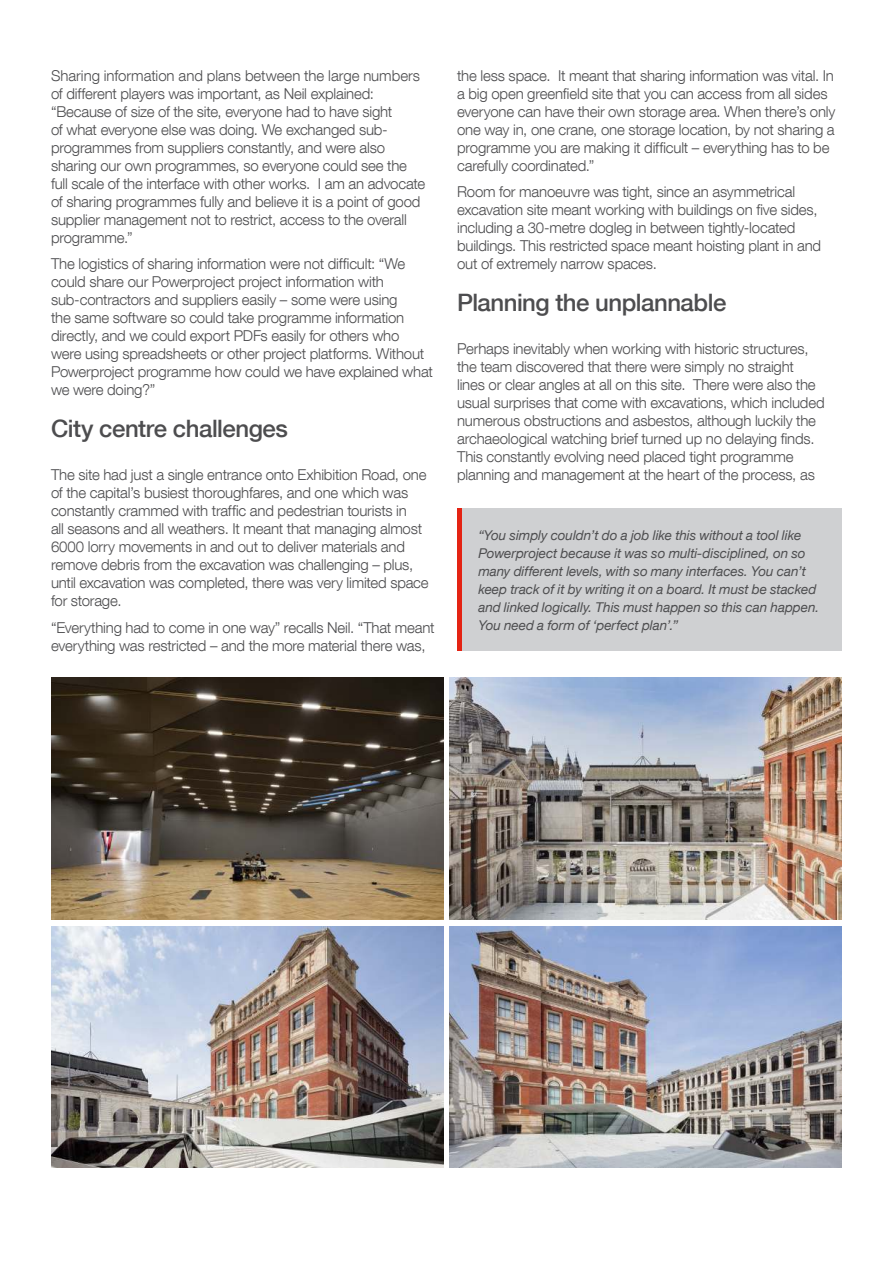
<style>
.page{position:relative;width:893px;height:1263px;background:#fff}
.page>*{position:absolute;margin:0;border:0;box-sizing:border-box;transform-origin:0 0}
.t1{font:500 24px "Helvetica Neue LT Com";letter-spacing:-.02em;color:#4d4d4f}
.t2{font:300 15px/18px "Helvetica Neue LT Com";letter-spacing:-.015em;color:#4d4d4f}
.t3{font:italic 13.5px/18px "Helvetica Neue LT Com";letter-spacing:-.005em;color:#4d4d4f}
</style>
<div class="page">
<img style="left:450px;top:926px;width:392px;height:241px">
<img style="left:51px;top:678px;width:392px;height:241px">
<img style="left:450px;top:678px;width:392px;height:241px">
<div style="left:457px;top:509px;width:385px;height:142px;background:#cfd0d2"></div>
<hr style="left:457px;top:509px;width:4px;height:142px;background:#e42313">
<img style="left:51px;top:926px;width:392px;height:241px">
<p class="t2" style="left:51px;top:68px;width:376px">Sharing information and plans between the large numbers of different players was important, as Neil explained: “Because of size of the site, everyone had to have sight<br>of what everyone else was doing. We exchanged sub&shy;programmes from suppliers constantly, and were also sharing our own programmes, so everyone could see the full scale of the interface with other works. I am an advocate of sharing programmes fully and believe it is a point of good supplier management not to restrict, access to the overall programme.”</p>
<p class="t2" style="left:51px;top:255px;width:383px">The logistics of sharing information were not difficult: “We could share our Powerproject project information with sub-contractors and suppliers easily – some were using<br>the same software so could take programme information directly, and we could export PDFs easily for others who were using spreadsheets or other project platforms. Without Powerproject programme how could we have explained what we were doing?”</p>
<h1 class="t1" style="left:51px;top:419px;width:238px">City centre challenges</h1>
<p class="t2" style="left:51px;top:467px;width:379px">The site had just a single entrance onto Exhibition Road, one of the capital’s busiest thoroughfares, and one which was constantly crammed with traffic and pedestrian tourists in<br>all seasons and all weathers. It meant that managing almost 6000 lorry movements in and out to deliver materials and remove debris from the excavation was challenging – plus, until excavation was completed, there was very limited space for storage.</p>
<p class="t2" style="left:51px;top:618px;width:385px">“Everything had to come in one way” recalls Neil. “That meant everything was restricted – and the more material there was,</p>
<p class="t2" style="left:457px;top:68px;width:380px">the less space. It meant that sharing information was vital. In a big open greenfield site that you can access from all sides everyone can have their own storage area. When there’s only one way in, one crane, one storage location, by not sharing a programme you are making it difficult – everything has to be carefully coordinated.”</p>
<p class="t2" style="left:457px;top:184px;width:366px">Room for manoeuvre was tight, since an asymmetrical excavation site meant working with buildings on five sides, including a 30-metre dogleg in between tightly-located buildings. This restricted space meant hoisting plant in and out of extremely narrow spaces.</p>
<h1 class="t1" style="left:457px;top:293px;width:271px">Planning the unplannable</h1>
<p class="t2" style="left:457px;top:341px;width:369px">Perhaps inevitably when working with historic structures, the team discovered that there were simply no straight lines or clear angles at all on this site. There were also the usual surprises that come with excavations, which included numerous obstructions and asbestos, although luckily the archaeological watching brief turned up no delaying finds.<br>This constantly evolving need placed tight programme planning and management at the heart of the process, as</p>
<p class="t3" style="left:478px;top:527px;width:342px">“You simply couldn’t do a job like this without a tool like Powerproject because it was so multi-disciplined, on so many different levels, with so many interfaces. You can’t keep track of it by writing it on a board. It must be stacked and linked logically. This must happen so this can happen.<br>You need a form of ‘perfect plan’.”</p>
</div>
